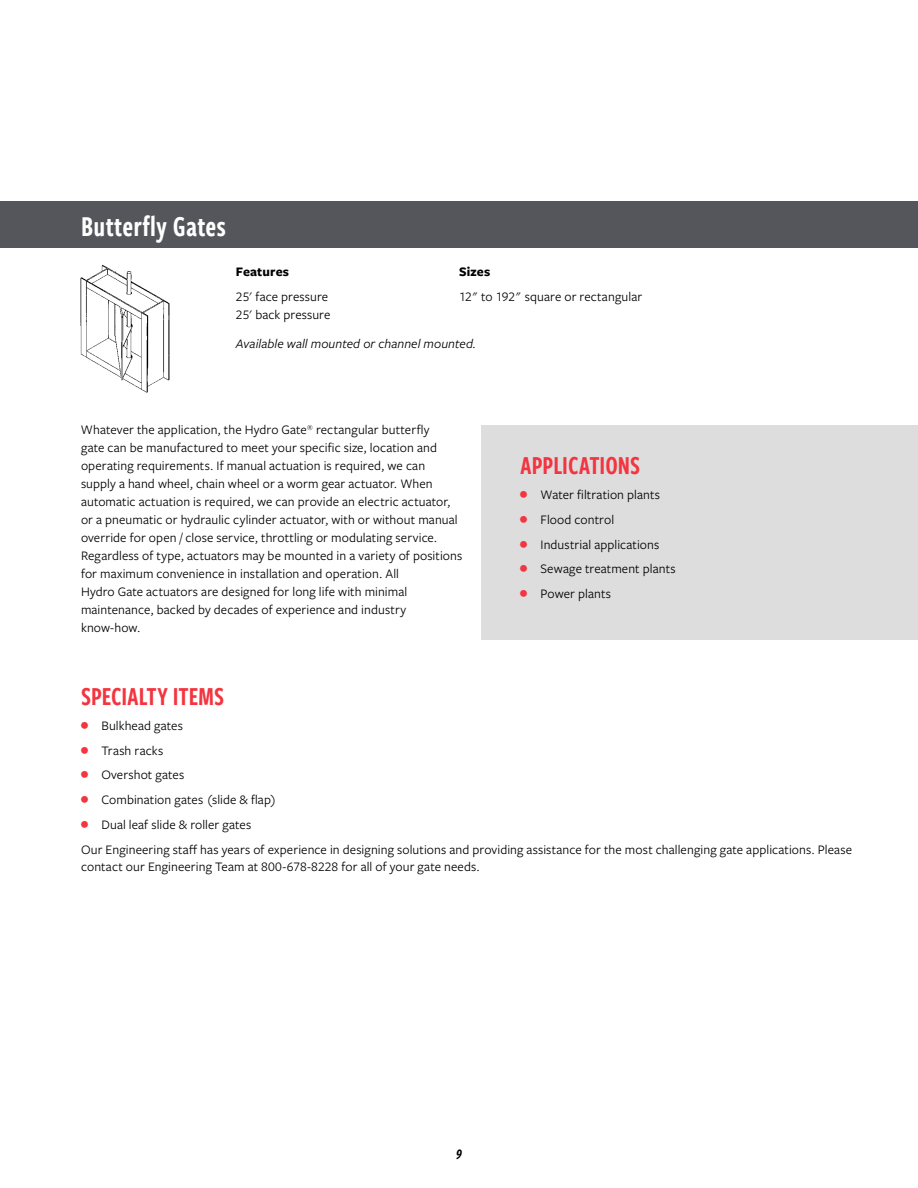
<style>
.page{position:relative;width:918px;height:1188px;background:#fff}
.page>*{position:absolute;margin:0;border:0;box-sizing:border-box;transform-origin:0 0}
.t1{font:30px "Freight Sans Cmp Pro Semi";letter-spacing:.01em;color:#fff}
.t2{font:27px "Freight Sans Cmp Pro Semi";letter-spacing:-.005em;color:#f33540}
.t3{font:italic 15px "Freight Sans Cmp Pro Semi";color:#000}
.t4{font:13.5px/18px "Freight Sans Pro";letter-spacing:.01em;color:#000}
.t5{font:italic 13.5px "Freight Sans Pro";letter-spacing:.005em;color:#000}
.t6{font:700 13.5px "Freight Sans Pro";letter-spacing:.01em;color:#000}
.s1{font-family:"Freight Sans Cmp Pro Semi";font-size:18px;color:#f33540}
</style>
<div class="page">
<div style="left:0;top:202px;width:918px;height:46px;background:#54565b"></div>
<img style="left:80px;top:264px;width:90px;height:129px">
<div style="left:482px;top:425px;width:436px;height:214px;background:#ddddde"></div>
<h1 class="t1" style="left:81px;top:206px;width:147px">Butterfly Gates</h1>
<p class="t6" style="left:236px;top:263px;width:55px">Features</p>
<p class="t4" style="left:236px;top:287px;width:96px">25' face pressure<br>25' back pressure</p>
<p class="t6" style="left:459px;top:263px;width:33px">Sizes</p>
<p class="t4" style="left:459px;top:287px;width:185px">12" to 192" square or rectangular</p>
<p class="t5" style="left:236px;top:335px;width:242px">Available wall mounted or channel mounted.</p>
<p class="t4" style="left:81px;top:420px;width:383px">Whatever the application, the Hydro Gate<sup>®</sup> rectangular butterfly<br>gate can be manufactured to meet your specific size, location and operating requirements. If manual actuation is required, we can supply a hand wheel, chain wheel or a worm gear actuator. When automatic actuation is required, we can provide an electric actuator, or a pneumatic or hydraulic cylinder actuator, with or without manual override for open / close service, throttling or modulating service.<br>Regardless of type, actuators may be mounted in a variety of positions for maximum convenience in installation and operation. All<br>Hydro Gate actuators are designed for long life with minimal maintenance, backed by decades of experience and industry know-how.</p>
<h2 class="t2" style="left:520px;top:447px;width:121px">APPLICATIONS</h2>
<p class="t4" style="left:520px;top:485px;width:141px"><span class="s1">•</span> Water filtration plants</p>
<p class="t4" style="left:520px;top:510px;width:95px"><span class="s1">•</span> Flood control</p>
<p class="t4" style="left:520px;top:535px;width:141px"><span class="s1">•</span> Industrial applications</p>
<p class="t4" style="left:520px;top:559px;width:157px"><span class="s1">•</span> Sewage treatment plants</p>
<p class="t4" style="left:520px;top:584px;width:92px"><span class="s1">•</span> Power plants</p>
<h2 class="t2" style="left:81px;top:678px;width:145px">SPECIALTY ITEMS</h2>
<p class="t4" style="left:81px;top:716px;width:103px"><span class="s1">•</span> Bulkhead gates</p>
<p class="t4" style="left:81px;top:741px;width:84px"><span class="s1">•</span> Trash racks</p>
<p class="t4" style="left:81px;top:765px;width:105px"><span class="s1">•</span> Overshot gates</p>
<p class="t4" style="left:81px;top:790px;width:197px"><span class="s1">•</span> Combination gates (slide &amp; flap)</p>
<p class="t4" style="left:81px;top:811px;width:773px;line-height:24.8px"><span class="s1">•</span> Dual leaf slide &amp; roller gates<br>Our Engineering staff has years of experience in designing solutions and providing assistance for the most challenging gate applications. Please</p>
<p class="t4" style="left:81px;top:858px;width:400px">contact our Engineering Team at 800-678-8228 for all of your gate needs.</p>
<p class="t3" style="left:456px;top:1144px;width:7px">9</p>
</div>
